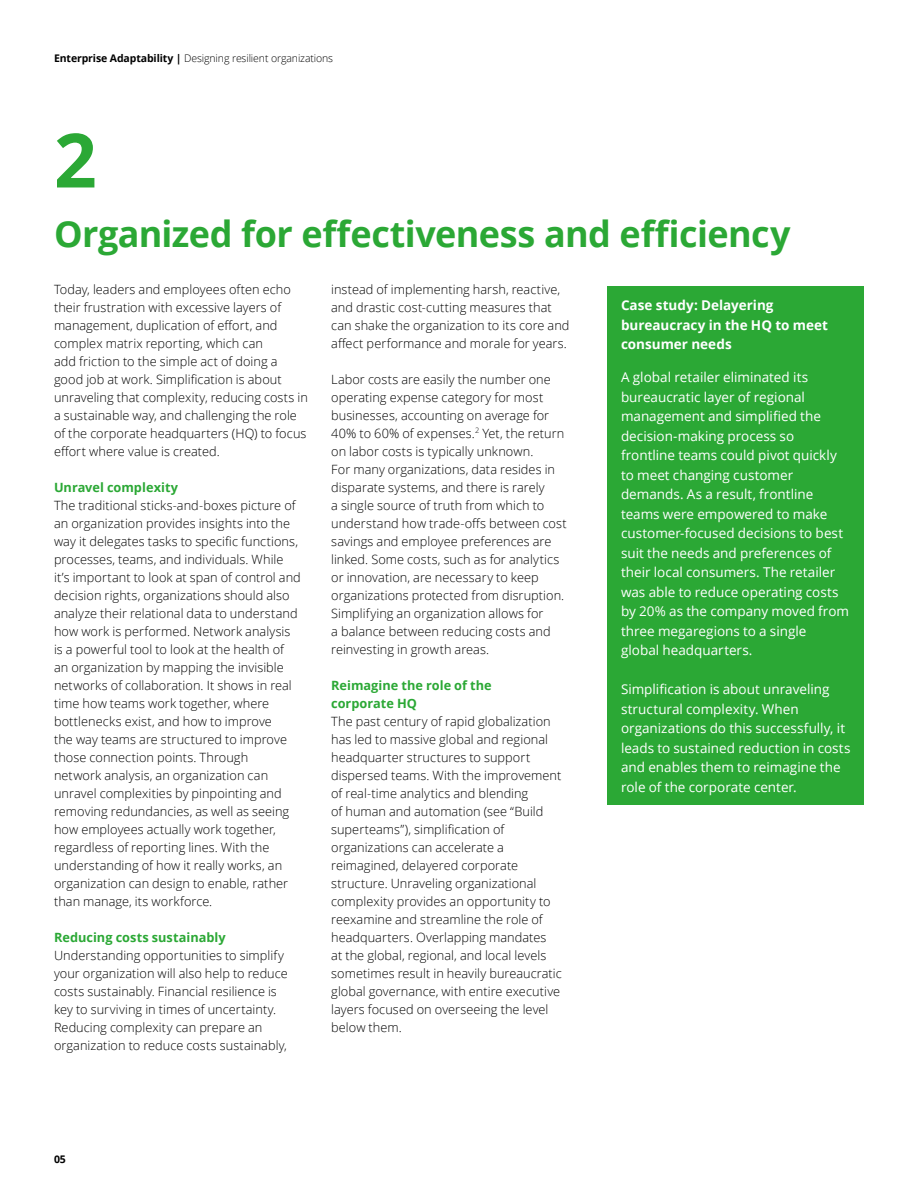
<style>
.page{position:relative;width:918px;height:1188px;background:#fff}
.page>*{position:absolute;margin:0;border:0;box-sizing:border-box;transform-origin:0 0}
.t1{font:700 75px "Open Sans";color:#2ba835}
.t2{font:700 36px "Open Sans";letter-spacing:-.015em;color:#2ba835}
.t3{font:13.5px/19.5px "Open Sans";color:#fff}
.t4{font:700 13.5px/19.5px "Open Sans";color:#fff}
.t5{font:300 12.75px/18px "Open Sans";letter-spacing:.005em;color:#000}
.t6{font:700 12.75px/18px "Open Sans";color:#2ba835}
.t7{font:300 10.5px "Open Sans";letter-spacing:-.01em;color:#000}
.t8{font:700 10.5px "Open Sans";color:#000}
.s1{font-weight:700}
</style>
<div class="page">
<div style="left:608px;top:286px;width:256px;height:519px;background:#2ba835"></div>
<p class="t7" style="left:54px;top:51px;width:281px"><span class="s1">Enterprise Adaptability |</span> Designing resilient organizations</p>
<h1 class="t1" style="left:54px;top:107px;width:44px">2</h1>
<h2 class="t2" style="left:54px;top:208px;width:738px">Organized for effectiveness and efficiency</h2>
<p class="t5" style="left:54px;top:280px;width:255px">Today, leaders and employees often echo their frustration with excessive layers of management, duplication of effort, and complex matrix reporting, which can<br>add friction to the simple act of doing a good job at work. Simplification is about unraveling that complexity, reducing costs in a sustainable way, and challenging the role of the corporate headquarters (HQ) to focus effort where value is created.</p>
<p class="t6" style="left:54px;top:478px;width:126px">Unravel complexity</p>
<p class="t5" style="left:54px;top:496px;width:248px">The traditional sticks-and-boxes picture of an organization provides insights into the way it delegates tasks to specific functions, processes, teams, and individuals. While it’s important to look at span of control and decision rights, organizations should also analyze their relational data to understand how work is performed. Network analysis is a powerful tool to look at the health of an organization by mapping the invisible networks of collaboration. It shows in real time how teams work together, where bottlenecks exist, and how to improve<br>the way teams are structured to improve those connection points. Through<br>network analysis, an organization can unravel complexities by pinpointing and removing redundancies, as well as seeing how employees actually work together, regardless of reporting lines. With the understanding of how it really works, an organization can design to enable, rather than manage, its workforce.</p>
<p class="t6" style="left:54px;top:928px;width:173px">Reducing costs sustainably</p>
<p class="t5" style="left:54px;top:946px;width:235px">Understanding opportunities to simplify your organization will also help to reduce costs sustainably. Financial resilience is key to surviving in times of uncertainty.<br>Reducing complexity can prepare an organization to reduce costs sustainably,</p>
<p class="t5" style="left:331px;top:280px;width:240px">instead of implementing harsh, reactive, and drastic cost-cutting measures that can shake the organization to its core and affect performance and morale for years.</p>
<p class="t5" style="left:331px;top:370px;width:237px">Labor costs are easily the number one operating expense category for most businesses, accounting on average for 40% to 60% of expenses.<sup>2</sup> Yet, the return on labor costs is typically unknown.<br>For many organizations, data resides in disparate systems, and there is rarely<br>a single source of truth from which to understand how trade-offs between cost savings and employee preferences are linked. Some costs, such as for analytics or innovation, are necessary to keep organizations protected from disruption.<br>Simplifying an organization allows for<br>a balance between reducing costs and reinvesting in growth areas.</p>
<p class="t6" style="left:331px;top:676px;width:162px">Reimagine the role of the corporate HQ</p>
<p class="t5" style="left:331px;top:712px;width:232px">The past century of rapid globalization has led to massive global and regional headquarter structures to support dispersed teams. With the improvement of real-time analytics and blending<br>of human and automation (see “Build superteams”), simplification of organizations can accelerate a reimagined, delayered corporate structure. Unraveling organizational complexity provides an opportunity to reexamine and streamline the role of headquarters. Overlapping mandates<br>at the global, regional, and local levels sometimes result in heavily bureaucratic global governance, with entire executive layers focused on overseeing the level below them.</p>
<p class="t8" style="left:54px;top:1152px;width:13px">05</p>
<p class="t4" style="left:621px;top:295px;width:208px">Case study: Delayering bureaucracy in the HQ to meet consumer needs</p>
<p class="t3" style="left:621px;top:367px;width:230px">A global retailer eliminated its bureaucratic layer of regional management and simplified the decision-making process so frontline teams could pivot quickly to meet changing customer demands. As a result, frontline teams were empowered to make customer-focused decisions to best suit the needs and preferences of their local consumers. The retailer was able to reduce operating costs by 20% as the company moved from three megaregions to a single<br>global headquarters.</p>
<p class="t3" style="left:621px;top:679px;width:231px">Simplification is about unraveling structural complexity. When organizations do this successfully, it leads to sustained reduction in costs and enables them to reimagine the role of the corporate center.</p>
</div>
